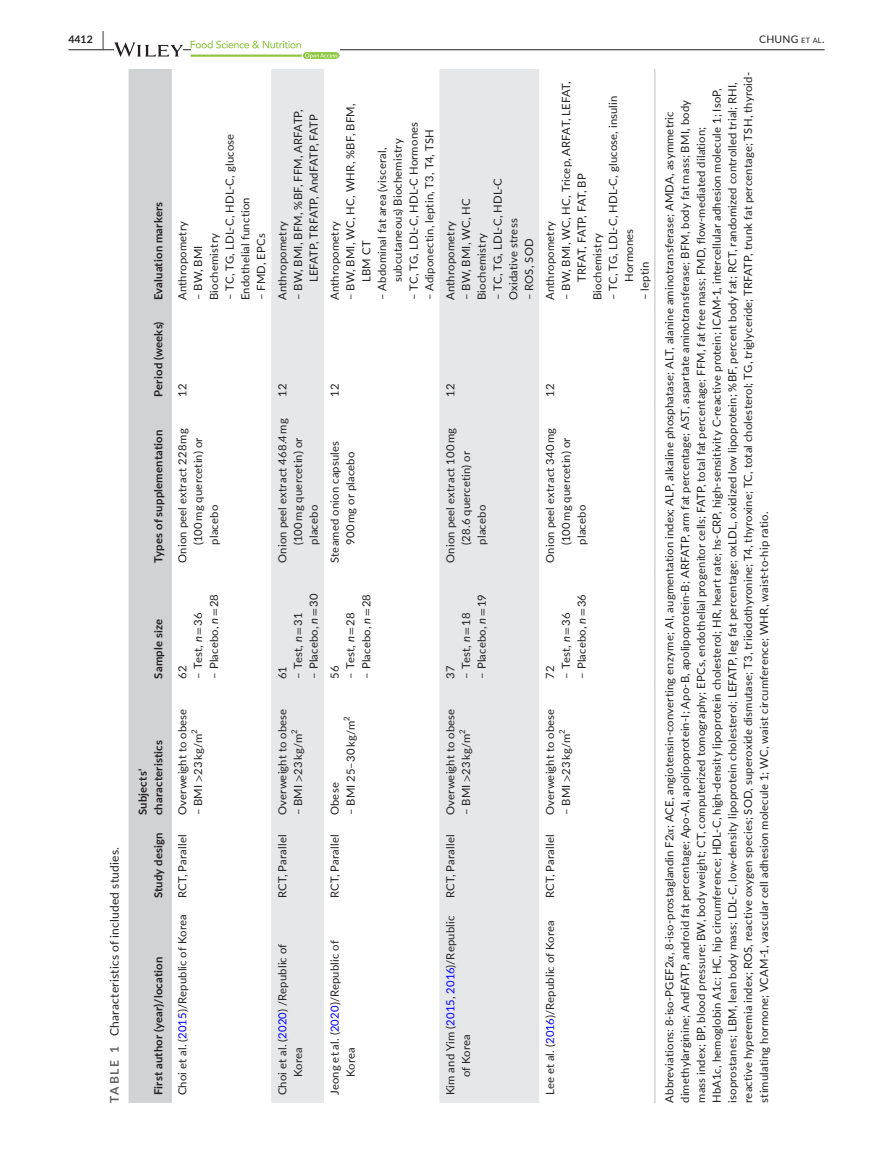
<style>
.page{position:relative;width:893px;height:1174px;background:#fff}
.page>*{position:absolute;margin:0;border:0;box-sizing:border-box;transform-origin:0 0}
.t1{font:12px "Lato";letter-spacing:.015em;color:#231f20}
.t2{font:11.25px/15.8px "Lato";letter-spacing:.015em;color:#231f20}
.t3{font:700 11.25px/15.8px "Lato";letter-spacing:.02em;color:#231f20}
.t4{font:11.25px "Lato";letter-spacing:-.03em;color:#231f20}
.t5{font:10.5px "Lato";letter-spacing:.02em;color:#231f20}
.t6{font:700 10.5px "Lato";color:#231f20}
.t7{font:7.8px "Lato";color:#231f20}
.s1{font-size:19.5px}
.s2{font-size:7.35px}
.s3{font-weight:700;color:#636366}
.s4{font-style:italic}
.s5{font-family:"STIX"}
.s6{color:#00f}
</style>
<div class="page">
<hr style="left:68px;top:49px;width:756px;height:1px;background:#231f20">
<svg style="left:114px;top:42px;width:69px;height:15px"></svg>
<svg style="left:191px;top:40px;width:148px;height:19px"></svg>
<div style="left:129px;top:69px;width:43px;height:1033px;background:#d1d2d4"></div>
<svg style="left:271px;top:69px;width:268px;height:1033px;fill:#e6e7e9"></svg>
<hr style="left:654px;top:906px;width:1px;height:196px;background:#d1d2d4">
<hr style="left:654px;top:823px;width:1px;height:83px;background:#d1d2d4">
<hr style="left:654px;top:686px;width:1px;height:137px;background:#d1d2d4">
<hr style="left:654px;top:570px;width:1px;height:116px;background:#d1d2d4">
<hr style="left:654px;top:404px;width:1px;height:166px;background:#d1d2d4">
<hr style="left:654px;top:308px;width:1px;height:96px;background:#d1d2d4">
<hr style="left:654px;top:69px;width:1px;height:239px;background:#d1d2d4">
<p class="t6" style="left:68px;top:31px;width:37px">4412 <span class="s1">|</span></p>
<p class="t5" style="left:759px;top:31px;width:67px">CHUNG <span class="s2">et al</span>.</p>
<p class="t1" style="left:106px;top:1102px;width:257px;rotate:-90deg"><span class="s3">TABLE 1</span> Characteristics of included studies.</p>
<p class="t3" style="left:150px;top:300px;width:100px;rotate:-90deg">Evaluation markers</p>
<p class="t3" style="left:150px;top:397px;width:77px;rotate:-90deg">Period (weeks)</p>
<p class="t3" style="left:150px;top:563px;width:135px;rotate:-90deg">Types of supplementation</p>
<p class="t3" style="left:150px;top:678px;width:61px;rotate:-90deg">Sample size</p>
<p class="t3" style="left:134px;top:815px;width:77px;rotate:-90deg">Subjects' characteristics</p>
<p class="t3" style="left:150px;top:898px;width:67px;rotate:-90deg">Study design</p>
<p class="t3" style="left:150px;top:1095px;width:140px;rotate:-90deg">First author (year)/location</p>
<p class="t2" style="left:221px;top:300px;width:168px;rotate:-90deg">– TC, TG, LDL-C, HDL-C, glucose<br>Endothelial function</p>
<p class="t2" style="left:174px;top:300px;width:81px;rotate:-90deg">Anthropometry</p>
<p class="t2" style="left:190px;top:300px;width:69px;rotate:-90deg">– BW, BMI<br>Biochemistry</p>
<p class="t2" style="left:253px;top:300px;width:68px;rotate:-90deg">– FMD, EPCs</p>
<p class="t2" style="left:290px;top:282px;width:174px;text-indent:-18px;rotate:-90deg">– BW, BMI, BFM, %BF, FFM, ARFATP,<br>LEFATP, TRFATP, AndFATP, FATP</p>
<p class="t2" style="left:274px;top:300px;width:81px;rotate:-90deg">Anthropometry</p>
<p class="t2" style="left:342px;top:282px;width:180px;text-indent:-18px;rotate:-90deg">– BW, BMI, WC, HC, WHR, %BF, BFM,<br>LBM CT</p>
<p class="t2" style="left:405px;top:300px;width:180px;rotate:-90deg">– TC, TG, LDL-C, HDL-C Hormones</p>
<p class="t2" style="left:421px;top:300px;width:172px;rotate:-90deg">– Adiponectin, leptin, T3, T4, TSH</p>
<p class="t2" style="left:374px;top:282px;width:145px;text-indent:-18px;rotate:-90deg">– Abdominal fat area (visceral, subcutaneous) Biochemistry</p>
<p class="t2" style="left:326px;top:300px;width:81px;rotate:-90deg">Anthropometry</p>
<p class="t2" style="left:489px;top:300px;width:124px;rotate:-90deg">– TC, TG, LDL-C, HDL-C<br>Oxidative stress</p>
<p class="t2" style="left:458px;top:300px;width:103px;rotate:-90deg">– BW, BMI, WC, HC<br>Biochemistry</p>
<p class="t2" style="left:442px;top:300px;width:81px;rotate:-90deg">Anthropometry</p>
<p class="t2" style="left:521px;top:300px;width:63px;rotate:-90deg">– ROS, SOD</p>
<p class="t2" style="left:558px;top:300px;width:220px;rotate:-90deg">– BW, BMI, WC, HC, Tricep, ARFAT, LEFAT,</p>
<p class="t2" style="left:605px;top:282px;width:188px;text-indent:-18px;rotate:-90deg">– TC, TG, LDL-C, HDL-C, glucose, insulin<br>Hormones</p>
<p class="t4" style="left:574px;top:282px;width:110px;rotate:-90deg">TRFAT, FATP, FAT, BP</p>
<p class="t2" style="left:542px;top:300px;width:81px;rotate:-90deg">Anthropometry</p>
<p class="t2" style="left:589px;top:300px;width:69px;rotate:-90deg">Biochemistry</p>
<p class="t2" style="left:636px;top:300px;width:40px;rotate:-90deg">– leptin</p>
<p class="t2" style="left:174px;top:397px;width:15px;rotate:-90deg">12</p>
<p class="t2" style="left:174px;top:545px;width:118px;text-indent:-18px;rotate:-90deg">Onion peel extract 228 mg (100 mg quercetin) or placebo</p>
<p class="t2" style="left:206px;top:678px;width:86px;rotate:-90deg">– Placebo, <span class="s4">n</span><span class="s5">=</span> 28</p>
<p class="t2" style="left:190px;top:678px;width:68px;rotate:-90deg">– Test, <span class="s4">n</span><span class="s5">=</span> 36</p>
<p class="t2" style="left:174px;top:678px;width:14px;rotate:-90deg">62</p>
<p class="t2" style="left:174px;top:815px;width:108px;rotate:-90deg">Overweight to obese</p>
<p class="t7" style="left:189px;top:733px;width:6px;rotate:-90deg">2</p>
<p class="t2" style="left:190px;top:815px;width:83px;rotate:-90deg">– BMI <span class="s5">&gt;</span>23 kg/m</p>
<p class="t2" style="left:174px;top:898px;width:66px;rotate:-90deg">RCT, Parallel</p>
<p class="t2" style="left:174px;top:1095px;width:183px;rotate:-90deg">Choi et al. (<span class="s6">2015</span>)/Republic of Korea</p>
<p class="t2" style="left:274px;top:397px;width:15px;rotate:-90deg">12</p>
<p class="t2" style="left:274px;top:545px;width:128px;text-indent:-18px;rotate:-90deg">Onion peel extract 468.4 mg (100 mg quercetin) or placebo</p>
<p class="t2" style="left:326px;top:397px;width:15px;rotate:-90deg">12</p>
<p class="t2" style="left:326px;top:545px;width:105px;text-indent:-18px;rotate:-90deg">Steamed onion capsules<br>900 mg or placebo</p>
<p class="t2" style="left:305px;top:678px;width:86px;rotate:-90deg">– Placebo, <span class="s4">n</span><span class="s5">=</span> 30</p>
<p class="t2" style="left:290px;top:678px;width:68px;rotate:-90deg">– Test, <span class="s4">n</span><span class="s5">=</span> 31</p>
<p class="t2" style="left:274px;top:678px;width:14px;rotate:-90deg">61</p>
<p class="t2" style="left:358px;top:678px;width:86px;rotate:-90deg">– Placebo, <span class="s4">n</span><span class="s5">=</span> 28</p>
<p class="t2" style="left:342px;top:678px;width:68px;rotate:-90deg">– Test, <span class="s4">n</span><span class="s5">=</span> 28</p>
<p class="t2" style="left:326px;top:678px;width:15px;rotate:-90deg">56</p>
<p class="t2" style="left:274px;top:815px;width:108px;rotate:-90deg">Overweight to obese</p>
<p class="t7" style="left:289px;top:733px;width:6px;rotate:-90deg">2</p>
<p class="t2" style="left:290px;top:815px;width:83px;rotate:-90deg">– BMI <span class="s5">&gt;</span>23 kg/m</p>
<p class="t2" style="left:274px;top:898px;width:66px;rotate:-90deg">RCT, Parallel</p>
<p class="t7" style="left:341px;top:721px;width:6px;rotate:-90deg">2</p>
<p class="t2" style="left:342px;top:815px;width:96px;rotate:-90deg">– BMI 25–30 kg/m</p>
<p class="t2" style="left:326px;top:815px;width:35px;rotate:-90deg">Obese</p>
<p class="t2" style="left:326px;top:898px;width:66px;rotate:-90deg">RCT, Parallel</p>
<p class="t2" style="left:274px;top:1077px;width:135px;text-indent:-18px;rotate:-90deg">Choi et al. (<span class="s6">2020</span>) /Republic of<br>Korea</p>
<p class="t2" style="left:326px;top:1077px;width:139px;text-indent:-18px;rotate:-90deg">Jeong et al. (<span class="s6">2020</span>)/Republic of<br>Korea</p>
<p class="t2" style="left:442px;top:397px;width:15px;rotate:-90deg">12</p>
<p class="t2" style="left:442px;top:545px;width:118px;text-indent:-18px;rotate:-90deg">Onion peel extract 100 mg (28.6 quercetin) or placebo</p>
<p class="t2" style="left:473px;top:678px;width:86px;rotate:-90deg">– Placebo, <span class="s4">n</span><span class="s5">=</span> 19</p>
<p class="t2" style="left:458px;top:678px;width:68px;rotate:-90deg">– Test, <span class="s4">n</span><span class="s5">=</span> 18</p>
<p class="t2" style="left:442px;top:678px;width:14px;rotate:-90deg">37</p>
<p class="t2" style="left:442px;top:815px;width:108px;rotate:-90deg">Overweight to obese</p>
<p class="t7" style="left:457px;top:733px;width:6px;rotate:-90deg">2</p>
<p class="t2" style="left:458px;top:815px;width:83px;rotate:-90deg">– BMI <span class="s5">&gt;</span>23 kg/m</p>
<p class="t2" style="left:442px;top:898px;width:66px;rotate:-90deg">RCT, Parallel</p>
<p class="t2" style="left:442px;top:1077px;width:163px;text-indent:-18px;rotate:-90deg">Kim and Yim (<span class="s6">2015</span>, <span class="s6">2016</span>)/Republic of Korea</p>
<p class="t2" style="left:542px;top:397px;width:15px;rotate:-90deg">12</p>
<p class="t2" style="left:542px;top:545px;width:119px;text-indent:-18px;rotate:-90deg">Onion peel extract 340 mg (100 mg quercetin) or placebo</p>
<p class="t2" style="left:573px;top:678px;width:86px;rotate:-90deg">– Placebo, <span class="s4">n</span><span class="s5">=</span> 36</p>
<p class="t2" style="left:558px;top:678px;width:68px;rotate:-90deg">– Test, <span class="s4">n</span><span class="s5">=</span> 36</p>
<p class="t2" style="left:542px;top:678px;width:15px;rotate:-90deg">72</p>
<p class="t2" style="left:542px;top:815px;width:108px;rotate:-90deg">Overweight to obese</p>
<p class="t7" style="left:557px;top:733px;width:6px;rotate:-90deg">2</p>
<p class="t2" style="left:558px;top:815px;width:83px;rotate:-90deg">– BMI <span class="s5">&gt;</span>23 kg/m</p>
<p class="t2" style="left:542px;top:898px;width:66px;rotate:-90deg">RCT, Parallel</p>
<p class="t2" style="left:542px;top:1095px;width:177px;rotate:-90deg">Lee et al. (<span class="s6">2016</span>)/Republic of Korea</p>
<p class="t2" style="left:661px;top:1103px;width:1032px;rotate:-90deg">Abbreviations: 8-iso-PGEF2<span class="s5">α</span>, 8-iso-prostaglandin F2<span class="s5">α</span>; ACE, angiotensin-converting enzyme; AI, augmentation index; ALP, alkaline phosphatase; ALT, alanine aminotransferase; AMDA, asymmetric dimethylarginine; AndFATP, android fat percentage; Apo-AI, apolipoprotein-I; Apo-B, apolipoprotein-B; ARFATP, arm fat percentage; AST, aspartate aminotransferase; BFM, body fat mass; BMI, body mass index; BP, blood pressure; BW, body weight; CT, computerized tomography; EPCs, endothelial progenitor cells; FATP, total fat percentage; FFM, fat free mass; FMD, flow-mediated dilation;<br>HbA1c, hemoglobin A1c; HC, hip circumference; HDL-C, high-density lipoprotein cholesterol; HR, heart rate; hs-CRP, high-sensitivity C-reactive protein; ICAM-1, intercellular adhesion molecule 1; IsoP, isoprostanes; LBM, lean body mass; LDL-C, low-density lipoprotein cholesterol; LEFATP, leg fat percentage; oxLDL, oxidized low lipoprotein; %BF, percent body fat; RCT, randomized controlled trial; RHI, reactive hyperemia index; ROS, reactive oxygen species; SOD, superoxide dismutase; T3, triiodothyronine; T4, thyroxine; TC, total cholesterol; TG, triglyceride; TRFATP, trunk fat percentage; TSH, thyroid&shy;stimulating hormone; VCAM-1, vascular cell adhesion molecule 1; WC, waist circumference; WHR, waist-to-hip ratio.</p>
</div>
